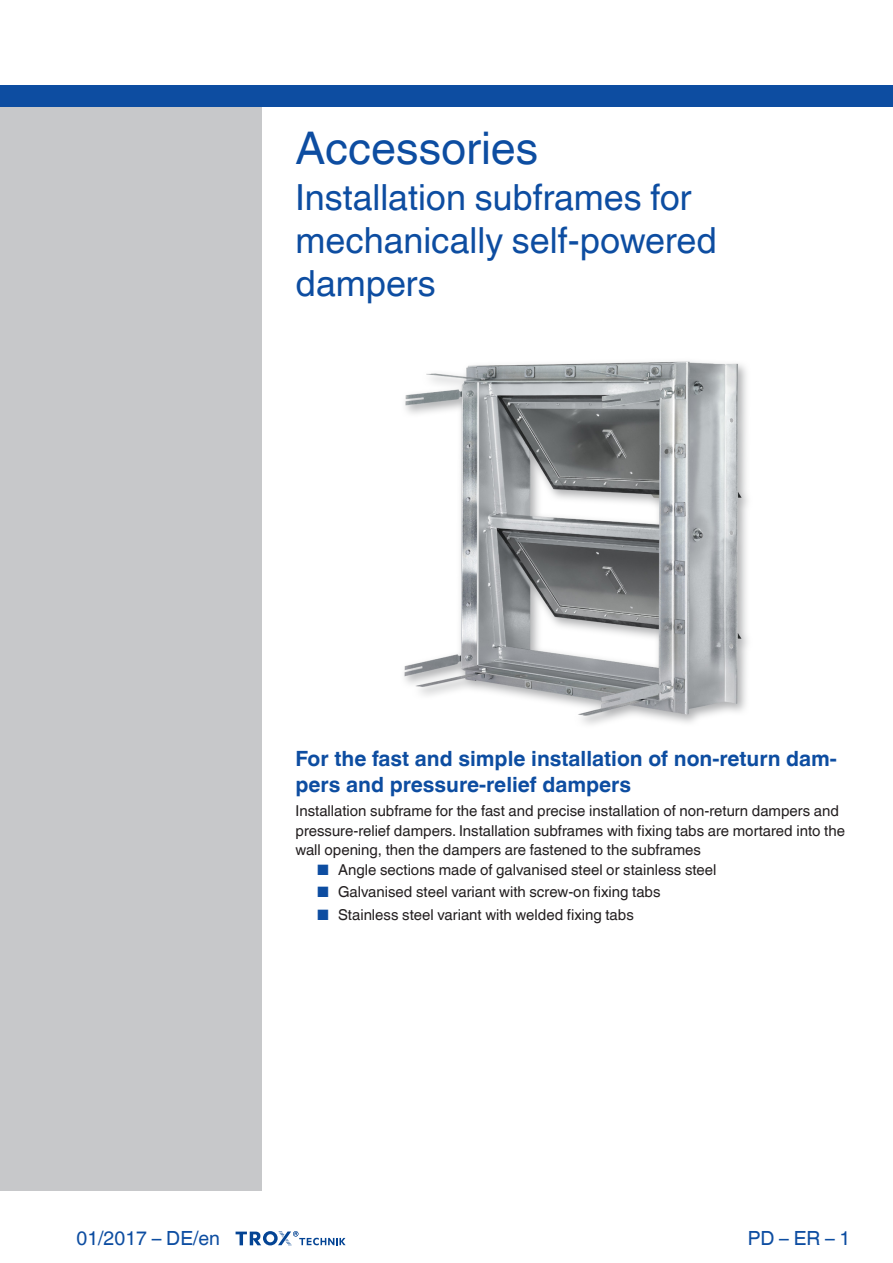
<style>
.page{position:relative;width:893px;height:1263px;background:#fff}
.page>*{position:absolute;margin:0;border:0;box-sizing:border-box;transform-origin:0 0}
.leaflet_head1{font:45px "TROX Helvetica";color:#0d4da1}
.Standard_oben_links{font:36px/43.2px "TROX Helvetica";color:#0d4da1}
.leaflet_intro_descr{font:700 21px/25.5px "TROX Helvetica";color:#0d4da1}
.country{font:19.5px "TROX Helvetica";color:#0d4da1}
.pagina_li-re{font:19.5px "TROX Helvetica";color:#0d4da1}
.leaflet_intro_descr-2{font:15px/19.5px "TROX Helvetica";color:#231f20}
.s1{color:#0d4da1}
</style>
<div class="page">
<div style="left:0;top:106px;width:261px;height:1084px;background:#c7c8ca"></div>
<div style="left:0;top:85px;width:893px;height:21px;background:#0d4da1"></div>
<svg style="left:236px;top:1231px;width:110px;height:15px"></svg>
<img style="left:404px;top:361px;width:344px;height:364px">
<p class="leaflet_head1" style="left:296px;top:122px;width:244px">Accessories</p>
<p class="Standard_oben_links" style="left:296px;top:175px;width:423px">Installation subframes for mechanically self-powered dampers</p>
<p class="leaflet_intro_descr" style="left:296px;top:746px;width:542px">For the fast and simple installation of non-return dam&shy;pers and pressure-relief dampers</p>
<p class="leaflet_intro_descr-2" style="left:296px;top:801px;width:551px">Installation subframe for the fast and precise installation of non-return dampers and pressure-relief dampers. Installation subframes with fixing tabs are mortared into the wall opening, then the dampers are fastened to the subframes</p>
<p class="leaflet_intro_descr-2" style="left:317px;top:860px;width:401px"><span class="s1">■</span> Angle sections made of galvanised steel or stainless steel</p>
<p class="leaflet_intro_descr-2" style="left:317px;top:882px;width:345px"><span class="s1">■</span> Galvanised steel variant with screw-on fixing tabs</p>
<p class="leaflet_intro_descr-2" style="left:317px;top:905px;width:319px"><span class="s1">■</span> Stainless steel variant with welded fixing tabs</p>
<p class="country" style="left:77px;top:1227px;width:145px">01/2017 – DE/en</p>
<p class="pagina_li-re" style="left:748px;top:1227px;width:104px">PD – ER – 1</p>
</div>
